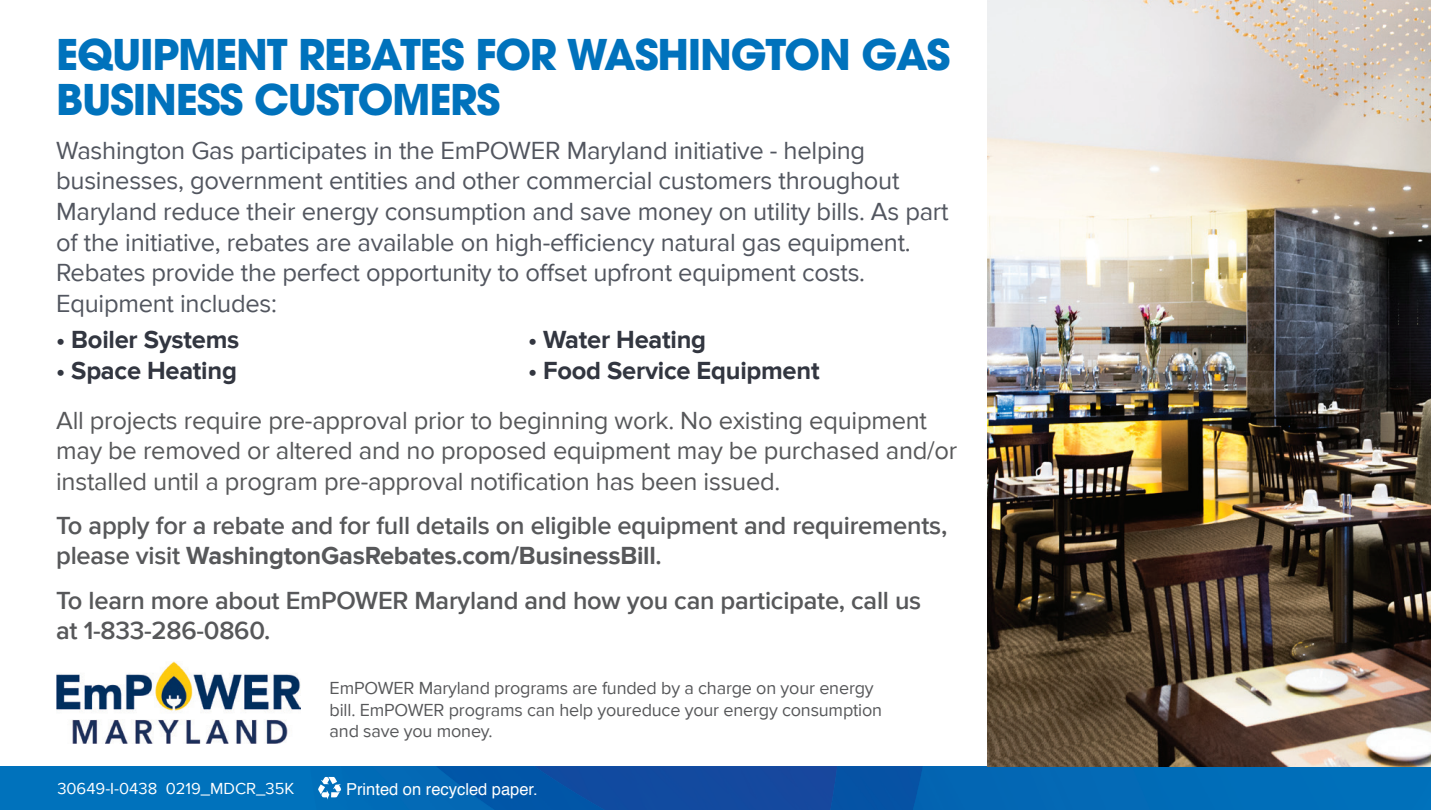
<style>
.page{position:relative;width:1431px;height:810px;background:#fff}
.page>*{position:absolute;margin:0;border:0;box-sizing:border-box;transform-origin:0 0}
.t1{font:700 42px/45px "Avant Garde";letter-spacing:-.03em;color:#0072bc}
.t2{font:25.5px/30.6px "Proxima Nova";letter-spacing:-.01em;color:#52565f}
.t3{font:600 25.5px/30.6px "Proxima Nova";letter-spacing:-.01em;color:#57585a}
.t4{font:25.5px/30.6px "Proxima Nova";letter-spacing:-.01em;color:#57585a}
.t5{font:700 25.5px "Proxima Nova";letter-spacing:-.01em;color:#323640}
.t6{font:18px/21.6px "Proxima Nova";letter-spacing:-.01em;color:#57585a}
.t7{font:16.5px "Proxima Nova";color:#fff}
.t8{font:16.5px "Helvetica";color:#fff}
.s1{font-weight:700}
</style>
<div class="page">
<div style="left:0;top:766px;width:1431px;height:44px;background:#0072bc"></div>
<img style="left:923px;top:766px;width:508px;height:44px">
<div style="left:837px;top:766px;width:86px;height:44px;background:#0652a4"></div>
<img style="left:436px;top:766px;width:98px;height:44px">
<img style="left:534px;top:766px;width:303px;height:44px">
<svg style="left:318px;top:777px;width:23px;height:23px"></svg>
<img style="left:56px;top:662px;width:245px;height:81px">
<img style="left:988px;top:0;width:443px;height:766px">
<h1 class="t1" style="left:56px;top:32px;width:896px">EQUIPMENT REBATES FOR WASHINGTON GAS<br>BUSINESS CUSTOMERS</h1>
<p class="t2" style="left:56px;top:135px;width:894px">Washington Gas participates in the EmPOWER Maryland initiative - helping businesses, government entities and other commercial customers throughout Maryland reduce their energy consumption and save money on utility bills. As part of the initiative, rebates are available on high-efficiency natural gas equipment.<br>Rebates provide the perfect opportunity to offset upfront equipment costs.<br>Equipment includes:</p>
<p class="t5" style="left:56px;top:325px;width:185px">• Boiler Systems</p>
<p class="t5" style="left:56px;top:356px;width:182px">• Space Heating</p>
<p class="t5" style="left:528px;top:325px;width:180px">• Water Heating</p>
<p class="t5" style="left:528px;top:356px;width:293px">• Food Service Equipment</p>
<p class="t4" style="left:56px;top:405px;width:903px">All projects require pre-approval prior to beginning work. No existing equipment may be removed or altered and no proposed equipment may be purchased and/or installed until a program pre-approval notification has been issued.</p>
<p class="t3" style="left:56px;top:509px;width:893px">To apply for a rebate and for full details on eligible equipment and requirements, please visit <span class="s1">WashingtonGasRebates.com/BusinessBill</span>.</p>
<p class="t3" style="left:56px;top:584px;width:867px">To learn more about EmPOWER Maryland and how you can participate, call us at 1-833-286-0860.</p>
<p class="t6" style="left:330px;top:678px;width:554px">EmPOWER Maryland programs are funded by a charge on your energy bill. EmPOWER programs can help youreduce your energy consumption and save you money.</p>
<p class="t7" style="left:57px;top:779px;width:239px">30649-I-0438 0219_MDCR_35K</p>
<p class="t8" style="left:346px;top:776px;width:193px">Printed on recycled paper.</p>
</div>
